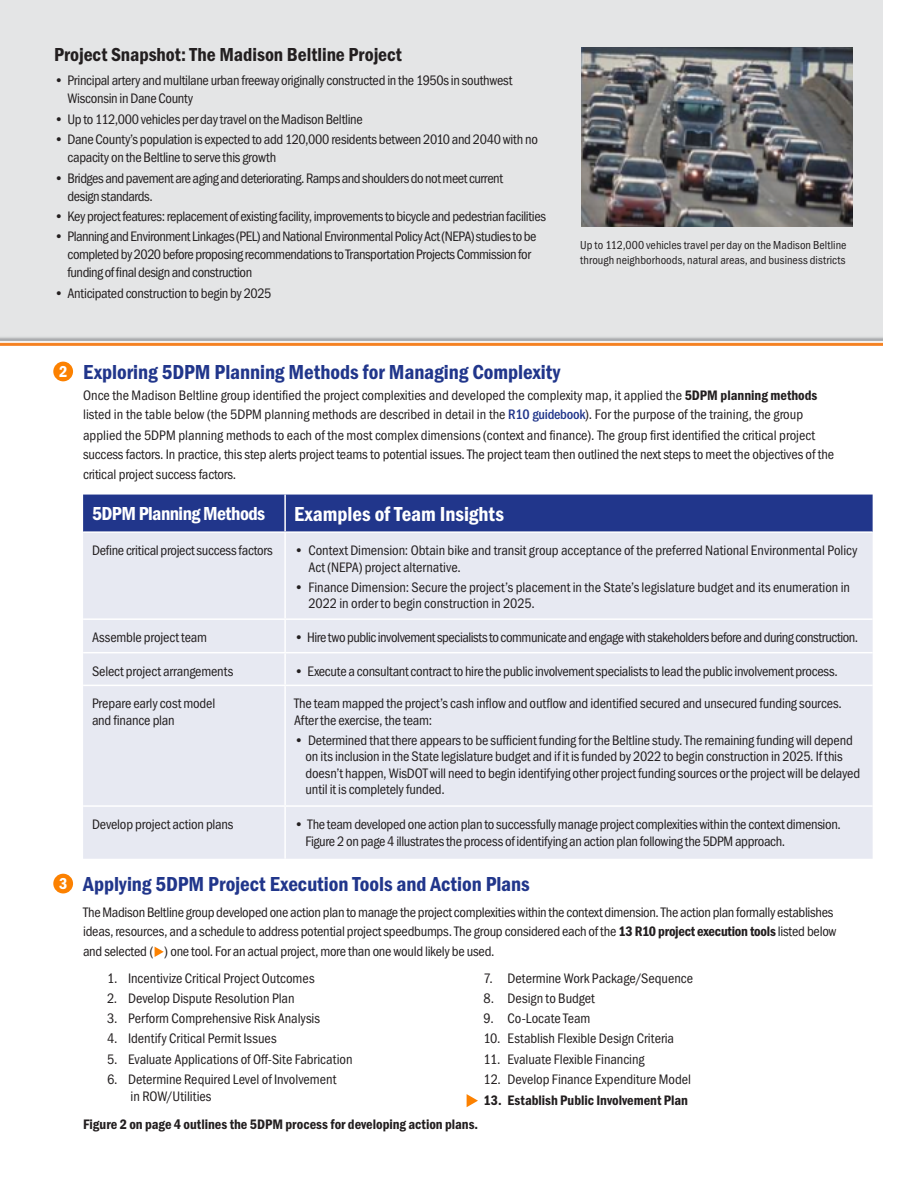
<style>
.page{position:relative;width:918px;height:1188px;background:#fff}
.page>*{position:absolute;margin:0;border:0;box-sizing:border-box;transform-origin:0 0}
.SUBHEAD-Case_Study{font:21px "Franklin Gothic URW Con Dem";color:#21368b}
.BODY-Case_Study{font:21px "Franklin Gothic URW Con Dem";color:#fff}
.t1{font:19.5px "Franklin Gothic URW Con Dem";color:#231f20}
.t2{font:19.5px "Franklin Gothic URW Con Dem";letter-spacing:-.025em;color:#fff}
.t3{font:16.35px "Franklin Gothic URW Con Dem";color:#fff}
.t4{font:14.25px/16.5px "Franklin Gothic URW Con Boo";letter-spacing:-.01em;color:#231f20}
.t5{font:14.25px/18px "Franklin Gothic URW Con Boo";letter-spacing:-.035em;color:#231f20}
.t6{font:14.25px "Franklin Gothic URW Con Dem";color:#231f20}
.t7{font:12px/15px "Franklin Gothic URW Con Boo";letter-spacing:.005em;color:#231f20}
.s1{font-family:"Franklin Gothic URW Con Dem"}
.s2{font-family:"Franklin Gothic URW Con";font-weight:500;color:#21368b}
</style>
<div class="page">
<img style="left:0;top:0;width:883px;height:362px">
<div style="left:53px;top:362px;width:20px;height:19px;background:#fc8100;border-radius:50%"></div>
<div style="left:53px;top:874px;width:20px;height:19px;background:#fc8100;border-radius:50%"></div>
<img style="left:581px;top:48px;width:271px;height:179px">
<div style="left:83px;top:495px;width:790px;height:36px;background:#21368b"></div>
<div style="left:83px;top:533px;width:790px;height:326px;background:#e7e9f2"></div>
<hr style="left:284px;top:495px;width:2px;height:36px;background:#fff">
<hr style="left:284px;top:533px;width:2px;height:85px;background:#fff">
<hr style="left:83px;top:618px;width:202px;height:2px;background:#fff">
<hr style="left:285px;top:618px;width:588px;height:2px;background:#fff">
<hr style="left:284px;top:620px;width:2px;height:32px;background:#fff">
<hr style="left:83px;top:652px;width:202px;height:1px;background:#fff">
<hr style="left:285px;top:652px;width:588px;height:1px;background:#fff">
<hr style="left:284px;top:653px;width:2px;height:32px;background:#fff">
<hr style="left:83px;top:685px;width:202px;height:1px;background:#fff">
<hr style="left:285px;top:685px;width:588px;height:1px;background:#fff">
<hr style="left:284px;top:686px;width:2px;height:119px;background:#fff">
<hr style="left:83px;top:805px;width:202px;height:2px;background:#fff">
<hr style="left:285px;top:805px;width:588px;height:2px;background:#fff">
<hr style="left:284px;top:807px;width:2px;height:52px;background:#fff">
<svg style="left:155px;top:947px;width:9px;height:10px"></svg>
<svg style="left:467px;top:1094px;width:11px;height:13px"></svg>
<p class="t1" style="left:54px;top:41px;width:349px">Project Snapshot: The Madison Beltline Project</p>
<p class="t4" style="left:68px;top:71px;width:446px;line-height:18px;text-indent:-14px">• Principal artery and multilane urban freeway originally constructed in the 1950s in southwest<br>Wisconsin in Dane County</p>
<p class="t4" style="left:54px;top:110px;width:310px">• Up to 112,000 vehicles per day travel on the Madison Beltline</p>
<p class="t4" style="left:68px;top:130px;width:472px;line-height:18px;text-indent:-14px">• Dane County’s population is expected to add 120,000 residents between 2010 and 2040 with no capacity on the Beltline to serve this growth</p>
<p class="t5" style="left:68px;top:169px;width:437px;text-indent:-14px">• Bridges and pavement are aging and deteriorating. Ramps and shoulders do not meet current design standards.</p>
<p class="t4" style="left:54px;top:208px;width:494px">• Key project features: replacement of existing facility, improvements to bicycle and pedestrian facilities</p>
<p class="t5" style="left:68px;top:227px;width:471px;text-indent:-14px">• Planning and Environment Linkages (PEL) and National Environmental Policy Act (NEPA) studies to be completed by 2020 before proposing recommendations to Transportation Projects Commission for funding of final design and construction</p>
<p class="t4" style="left:54px;top:285px;width:219px">• Anticipated construction to begin by 2025</p>
<p class="t7" style="left:580px;top:237px;width:268px">Up to 112,000 vehicles travel per day on the Madison Beltline through neighborhoods, natural areas, and business districts</p>
<p class="t3" style="left:59px;top:361px;width:10px">2</p>
<p class="SUBHEAD-Case_Study" style="left:83px;top:358px;width:479px">Exploring 5DPM Planning Methods for Managing Complexity</p>
<p class="t4" style="left:83px;top:386px;width:736px;line-height:18.5px">Once the Madison Beltline group identified the project complexities and developed the complexity map, it applied the <span class="s1">5DPM planning methods </span>listed in the table below (the 5DPM planning methods are described in detail in the <span class="s2">R10 guidebook</span>). For the purpose of the training, the group</p>
<p class="t4" style="left:83px;top:425px;width:753px;line-height:19.6px">applied the 5DPM planning methods to each of the most complex dimensions (context and finance). The group first identified the critical project success factors. In practice, this step alerts project teams to potential issues. The project team then outlined the next steps to meet the objectives of the critical project success factors.</p>
<p class="t2" style="left:92px;top:500px;width:175px">5DPM Planning Methods</p>
<p class="BODY-Case_Study" style="left:294px;top:500px;width:211px">Examples of Team Insights</p>
<p class="t4" style="left:92px;top:542px;width:182px">Define critical project success factors</p>
<p class="t4" style="left:308px;top:542px;width:551px;text-indent:-14px">• Context Dimension: Obtain bike and transit group acceptance of the preferred National Environmental Policy<br>Act (NEPA) project alternative.</p>
<p class="t4" style="left:308px;top:578px;width:543px;text-indent:-14px">• Finance Dimension: Secure the project’s placement in the State’s legislature budget and its enumeration in<br>2022 in order to begin construction in 2025.</p>
<p class="t4" style="left:92px;top:629px;width:117px">Assemble project team</p>
<p class="t5" style="left:294px;top:628px;width:566px">• Hire two public involvement specialists to communicate and engage with stakeholders before and during construction.</p>
<p class="t4" style="left:92px;top:662px;width:143px">Select project arrangements</p>
<p class="t4" style="left:294px;top:662px;width:545px">• Execute a consultant contract to hire the public involvement specialists to lead the public involvement process.</p>
<p class="t4" style="left:92px;top:695px;width:125px">Prepare early cost model and finance plan</p>
<p class="t4" style="left:294px;top:695px;width:550px">The team mapped the project’s cash inflow and outflow and identified secured and unsecured funding sources.<br>After the exercise, the team:</p>
<p class="t4" style="left:306px;top:732px;width:556px;text-indent:-12px">• Determined that there appears to be sufficient funding for the Beltline study. The remaining funding will depend on its inclusion in the State legislature budget and if it is funded by 2022 to begin construction in 2025. If this doesn’t happen, WisDOT will need to begin identifying other project funding sources or the project will be delayed until it is completely funded.</p>
<p class="t4" style="left:92px;top:816px;width:143px">Develop project action plans</p>
<p class="t4" style="left:305px;top:816px;width:537px;text-indent:-11px">• The team developed one action plan to successfully manage project complexities within the context dimension.<br>Figure 2 on page 4 illustrates the process of identifying an action plan following the 5DPM approach.</p>
<p class="t3" style="left:59px;top:873px;width:10px">3</p>
<p class="SUBHEAD-Case_Study" style="left:83px;top:870px;width:448px">Applying 5DPM Project Execution Tools and Action Plans</p>
<p class="t4" style="left:83px;top:902px;width:755px;line-height:19.5px">The Madison Beltline group developed one action plan to manage the project complexities within the context dimension. The action plan formally establishes ideas, resources, and a schedule to address potential project speedbumps. The group considered each of the <span class="s1">13 R10 project execution tools</span> listed below and selected ( ) one tool. For an actual project, more than one would likely be used.</p>
<p class="t4" style="left:107px;top:970px;width:209px">1. Incentivize Critical Project Outcomes</p>
<p class="t4" style="left:107px;top:990px;width:189px">2. Develop Dispute Resolution Plan</p>
<p class="t4" style="left:107px;top:1010px;width:214px">3. Perform Comprehensive Risk Analysis</p>
<p class="t4" style="left:107px;top:1030px;width:171px">4. Identify Critical Permit Issues</p>
<p class="t4" style="left:107px;top:1050px;width:247px">5. Evaluate Applications of Off-Site Fabrication</p>
<p class="t4" style="left:131px;top:1070px;width:207px;line-height:17.1px;text-indent:-24px">6. Determine Required Level of Involvement in ROW/Utilities</p>
<p class="t4" style="left:484px;top:970px;width:211px">7. Determine Work Package/Sequence</p>
<p class="t4" style="left:484px;top:990px;width:113px">8. Design to Budget</p>
<p class="t4" style="left:484px;top:1010px;width:108px">9. Co-Locate Team</p>
<p class="t4" style="left:484px;top:1030px;width:192px">10. Establish Flexible Design Criteria</p>
<p class="t4" style="left:484px;top:1050px;width:162px">11. Evaluate Flexible Financing</p>
<p class="t4" style="left:484px;top:1071px;width:209px">12. Develop Finance Expenditure Model</p>
<p class="t6" style="left:484px;top:1091px;width:206px">13. Establish Public Involvement Plan</p>
<p class="t6" style="left:83px;top:1114px;width:397px">Figure 2 on page 4 outlines the 5DPM process for developing action plans.</p>
</div>
